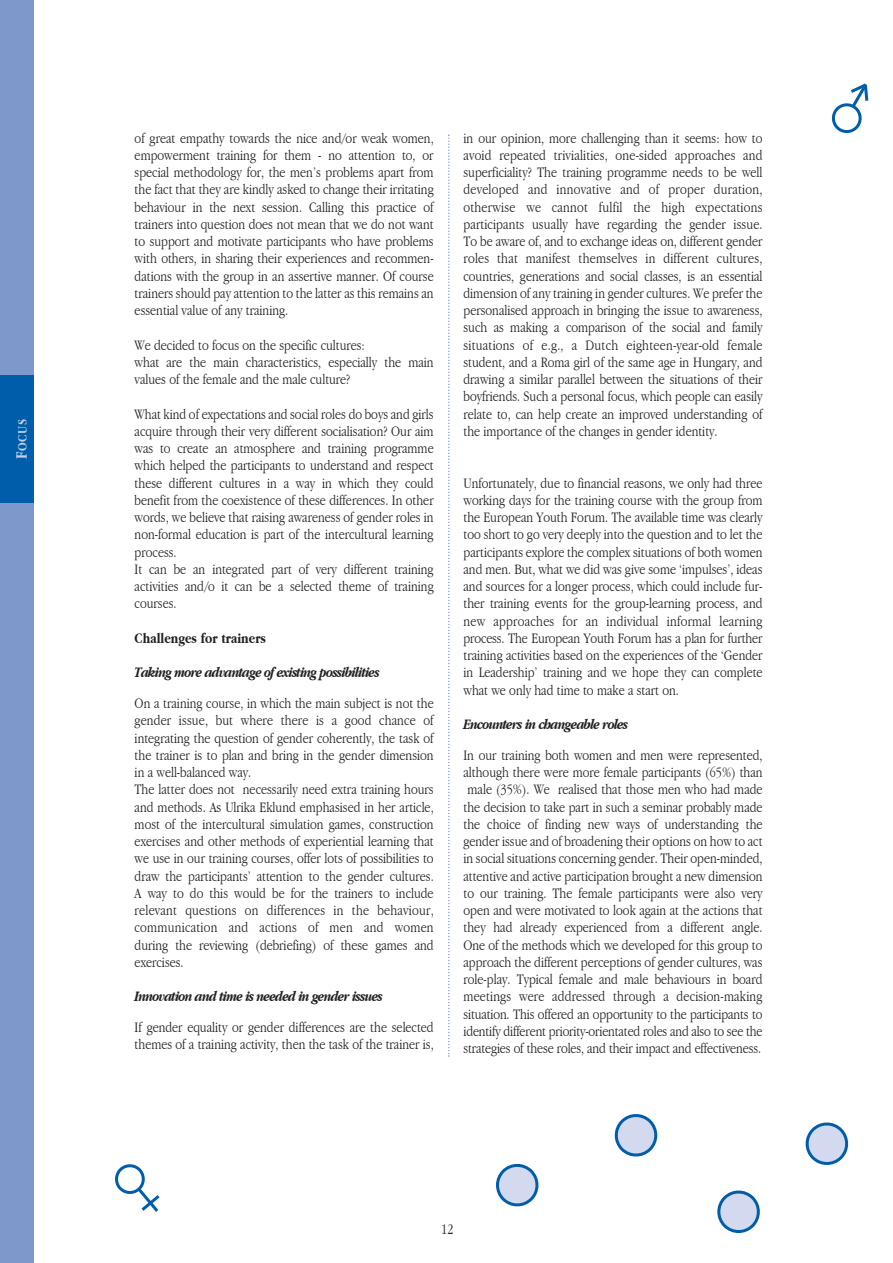
<style>
.page{position:relative;width:893px;height:1263px;background:#fff}
.page>*{position:absolute;margin:0;border:0;box-sizing:border-box;transform-origin:0 0}
.t1{font:300 condensed 15px/17.2px "Garamond";color:#231f20;text-align:justify}
.t2{font:italic 700 condensed 15px "Garamond";letter-spacing:-.05em;color:#231f20}
.t3{font:700 condensed 15px "Garamond";color:#231f20}
.t4{font:700 condensed 13.5px "Garamond";color:#c6cfe9}
.s1{font-size:16.5px}
</style>
<div class="page">
<svg style="left:831px;top:83px;width:38px;height:51px"></svg>
<div style="left:0;top:0;width:34px;height:1263px;background:#7f98cc"></div>
<svg style="left:448px;top:135px;width:1px;height:922px"></svg>
<div style="left:0;top:375px;width:34px;height:128px;background:#005daa"></div>
<svg style="left:115px;top:1164px;width:45px;height:48px"></svg>
<svg style="left:496px;top:1164px;width:43px;height:43px"></svg>
<svg style="left:614px;top:1114px;width:44px;height:43px"></svg>
<svg style="left:717px;top:1190px;width:43px;height:43px"></svg>
<svg style="left:805px;top:1122px;width:44px;height:43px"></svg>
<p class="t4" style="left:15px;top:459px;width:42px;rotate:-90deg"><span class="s1">F</span>OCUS</p>
<p class="t1" style="left:135px;top:129px;width:300px">of great empathy towards the nice and/or weak women, empowerment training for them - no attention to, or special methodology for, the men’s problems apart from the fact that they are kindly asked to change their irritating behaviour in the next session. Calling this practice of trainers into question does not mean that we do not want to support and motivate participants who have problems with others, in sharing their experiences and recommen&shy;dations with the group in an assertive manner. Of course trainers should pay attention to the latter as this remains an essential value of any training.</p>
<p class="t1" style="left:135px;top:336px;width:300px;text-align:left">We decided to focus on the specific cultures:<br>what are the main characteristics, especially the main values of the female and the male culture?</p>
<p class="t1" style="left:135px;top:405px;width:300px;text-align:left">What kind of expectations and social roles do boys and girls acquire through their very different socialisation? Our aim was to create an atmosphere and training programme which helped the participants to understand and respect these different cultures in a way in which they could benefit from the coexistence of these differences. In other words, we believe that raising awareness of gender roles in non-formal education is part of the intercultural learning process.<br>It can be an integrated part of very different training activities and/o it can be a selected theme of training courses.</p>
<p class="t3" style="left:135px;top:630px;width:133px">Challenges for trainers</p>
<p class="t2" style="left:135px;top:664px;width:246px">Taking more advantage of existing possibilities</p>
<p class="t1" style="left:135px;top:695px;width:300px;text-align:left">On a training course, in which the main subject is not the gender issue, but where there is a good chance of integrating the question of gender coherently, the task of the trainer is to plan and bring in the gender dimension in a well-balanced way.<br>The latter does not necessarily need extra training hours and methods. As Ulrika Eklund emphasised in her article, most of the intercultural simulation games, construction exercises and other methods of experiential learning that we use in our training courses, offer lots of possibilities to draw the participants’ attention to the gender cultures.<br>A way to do this would be for the trainers to include relevant questions on differences in the behaviour, communication and actions of men and women during the reviewing (debriefing) of these games and exercises.</p>
<p class="t2" style="left:135px;top:988px;width:250px">Innovation and time is needed in gender issues</p>
<p class="t1" style="left:135px;top:1019px;width:300px">If gender equality or gender differences are the selected themes of a training activity, then the task of the trainer is,</p>
<p class="t1" style="left:463px;top:129px;width:300px">in our opinion, more challenging than it seems: how to avoid repeated trivialities, one-sided approaches and superficiality? The training programme needs to be well developed and innovative and of proper duration, otherwise we cannot fulfil the high expectations participants usually have regarding the gender issue.<br>To be aware of, and to exchange ideas on, different gender roles that manifest themselves in different cultures, countries, generations and social classes, is an essential dimension of any training in gender cultures. We prefer the personalised approach in bringing the issue to awareness, such as making a comparison of the social and family situations of e.g., a Dutch eighteen-year-old female student, and a Roma girl of the same age in Hungary, and drawing a similar parallel between the situations of their boyfriends. Such a personal focus, which people can easily relate to, can help create an improved understanding of the importance of the changes in gender identity.</p>
<p class="t1" style="left:463px;top:474px;width:300px">Unfortunately, due to financial reasons, we only had three working days for the training course with the group from the European Youth Forum. The available time was clearly too short to go very deeply into the question and to let the participants explore the complex situations of both women and men. But, what we did was give some ‘impulses’, ideas and sources for a longer process, which could include fur&shy;ther training events for the group-learning process, and new approaches for an individual informal learning process. The European Youth Forum has a plan for further training activities based on the experiences of the ‘Gender in Leadership’ training and we hope they can complete what we only had time to make a start on.</p>
<p class="t2" style="left:463px;top:716px;width:166px">Encounters in changeable roles</p>
<p class="t1" style="left:463px;top:746px;width:300px">In our training both women and men were represented, although there were more female participants (65%) than male (35%). We realised that those men who had made the decision to take part in such a seminar probably made the choice of finding new ways of understanding the gender issue and of broadening their options on how to act in social situations concerning gender. Their open-minded, attentive and active participation brought a new dimension to our training. The female participants were also very open and were motivated to look again at the actions that they had already experienced from a different angle.<br>One of the methods which we developed for this group to approach the different perceptions of gender cultures, was role-play. Typical female and male behaviours in board meetings were addressed through a decision-making situation. This offered an opportunity to the participants to identify different priority-orientated roles and also to see the strategies of these roles, and their impact and effectiveness.</p>
<p class="t1" style="left:441px;top:1220px;width:14px">12</p>
</div>
